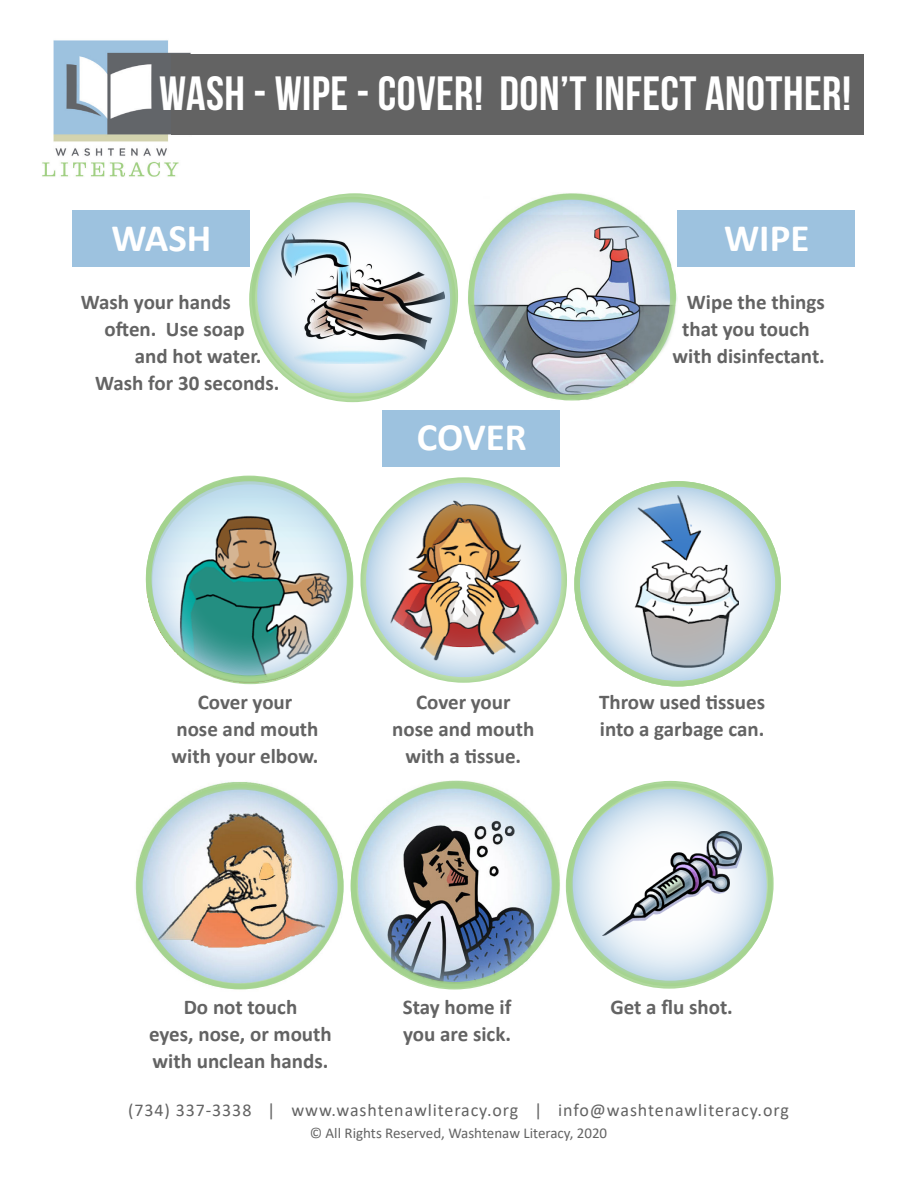
<style>
.page{position:relative;width:918px;height:1188px;background:#fff}
.page>*{position:absolute;margin:0;border:0;box-sizing:border-box;transform-origin:0 0}
.t1{font:700 48px "Bebas Neue";letter-spacing:.01em;color:#fff}
.t2{font:700 38.85px "Calibri";color:#fff}
.t3{font:700 21px/27px "Calibri";color:#636363}
.t4{font:18px "Calibri";letter-spacing:.05em;color:#636363}
.t5{font:15px "Calibri";color:#636363}
</style>
<div class="page">
<img style="left:42px;top:40px;width:159px;height:137px">
<div style="left:171px;top:54px;width:693px;height:80px;background:#636363"></div>
<div style="left:382px;top:410px;width:178px;height:56px;background:#9dc2df"></div>
<img style="left:389px;top:484px;width:151px;height:199px">
<svg style="left:363px;top:480px;width:201px;height:200px;background:#c5b5a9"></svg>
<div style="left:360px;top:477px;width:207px;height:206px;border:6px solid #a4d38f;border-radius:50%"></div>
<img style="left:587px;top:489px;width:151px;height:183px">
<svg style="left:577px;top:484px;width:201px;height:200px"></svg>
<div style="left:574px;top:481px;width:207px;height:206px;border:6px solid #a4d38f;border-radius:50%"></div>
<img style="left:145px;top:475px;width:209px;height:210px">
<svg style="left:149px;top:478px;width:201px;height:200px;background:#97b9b4"></svg>
<div style="left:146px;top:476px;width:206px;height:205px;border:6px solid #a4d38f;border-radius:50%"></div>
<img style="left:468px;top:193px;width:209px;height:201px">
<div style="left:468px;top:194px;width:208px;height:207px;border:6px solid #a4d38f;border-radius:50%"></div>
<div style="left:72px;top:211px;width:177px;height:56px;background:#9dc2df"></div>
<svg style="left:254px;top:196px;width:201px;height:200px"></svg>
<div style="left:249px;top:197px;width:207px;height:205px;border:6px solid #a4d38f;border-radius:50%"></div>
<div style="left:677px;top:211px;width:177px;height:56px;background:#9dc2df"></div>
<img style="left:351px;top:781px;width:209px;height:202px">
<svg style="left:569px;top:786px;width:201px;height:200px"></svg>
<div style="left:567px;top:781px;width:207px;height:205px;border:6px solid #a4d38f;border-radius:50%"></div>
<img style="left:135px;top:782px;width:207px;height:208px">
<div style="left:137px;top:784px;width:207px;height:205px;border:6px solid #a4d38f;border-radius:50%"></div>
<div style="left:351px;top:783px;width:207px;height:207px;border:6px solid #a4d38f;border-radius:50%"></div>
<p class="t1" style="left:159px;top:67px;width:693px">WASH - WIPE - COVER! DON’T INFECT ANOTHER!</p>
<p class="t2" style="left:112px;top:210px;width:101px">WASH</p>
<p class="t2" style="left:724px;top:210px;width:87px">WIPE</p>
<p class="t3" style="left:81px;top:288px;width:152px">Wash your hands</p>
<p class="t3" style="left:105px;top:315px;width:142px">often. Use soap</p>
<p class="t3" style="left:135px;top:342px;width:128px">and hot water.</p>
<p class="t3" style="left:95px;top:369px;width:186px">Wash for 30 seconds.</p>
<p class="t2" style="left:417px;top:410px;width:111px">COVER</p>
<p class="t3" style="left:687px;top:288px;width:139px">Wipe the things</p>
<p class="t3" style="left:682px;top:315px;width:129px">that you touch</p>
<p class="t3" style="left:673px;top:342px;width:154px">with disinfectant.</p>
<p class="t3" style="left:198px;top:688px;width:96px">Cover your</p>
<p class="t3" style="left:176px;top:715px;width:144px">nose and mouth</p>
<p class="t3" style="left:172px;top:742px;width:148px">with your elbow.</p>
<p class="t3" style="left:416px;top:688px;width:96px">Cover your</p>
<p class="t3" style="left:392px;top:715px;width:144px">nose and mouth</p>
<p class="t3" style="left:406px;top:742px;width:117px">with a tissue.</p>
<p class="t3" style="left:599px;top:688px;width:168px">Throw used tissues</p>
<p class="t3" style="left:600px;top:715px;width:166px">into a garbage can.</p>
<p class="t3" style="left:184px;top:994px;width:115px">Do not touch</p>
<p class="t3" style="left:610px;top:994px;width:124px">Get a flu shot.</p>
<p class="t3" style="left:149px;top:1021px;width:184px">eyes, nose, or mouth with unclean hands.</p>
<p class="t4" style="left:128px;top:1098px;width:662px">(734) 337-3338 | www.washtenawliteracy.org | info@washtenawliteracy.org</p>
<p class="t5" style="left:310px;top:1123px;width:299px">© All Rights Reserved, Washtenaw Literacy, 2020</p>
<p class="t3" style="left:403px;top:994px;width:110px">Stay home if</p>
<p class="t3" style="left:403px;top:1021px;width:109px">you are sick.</p>
</div>
